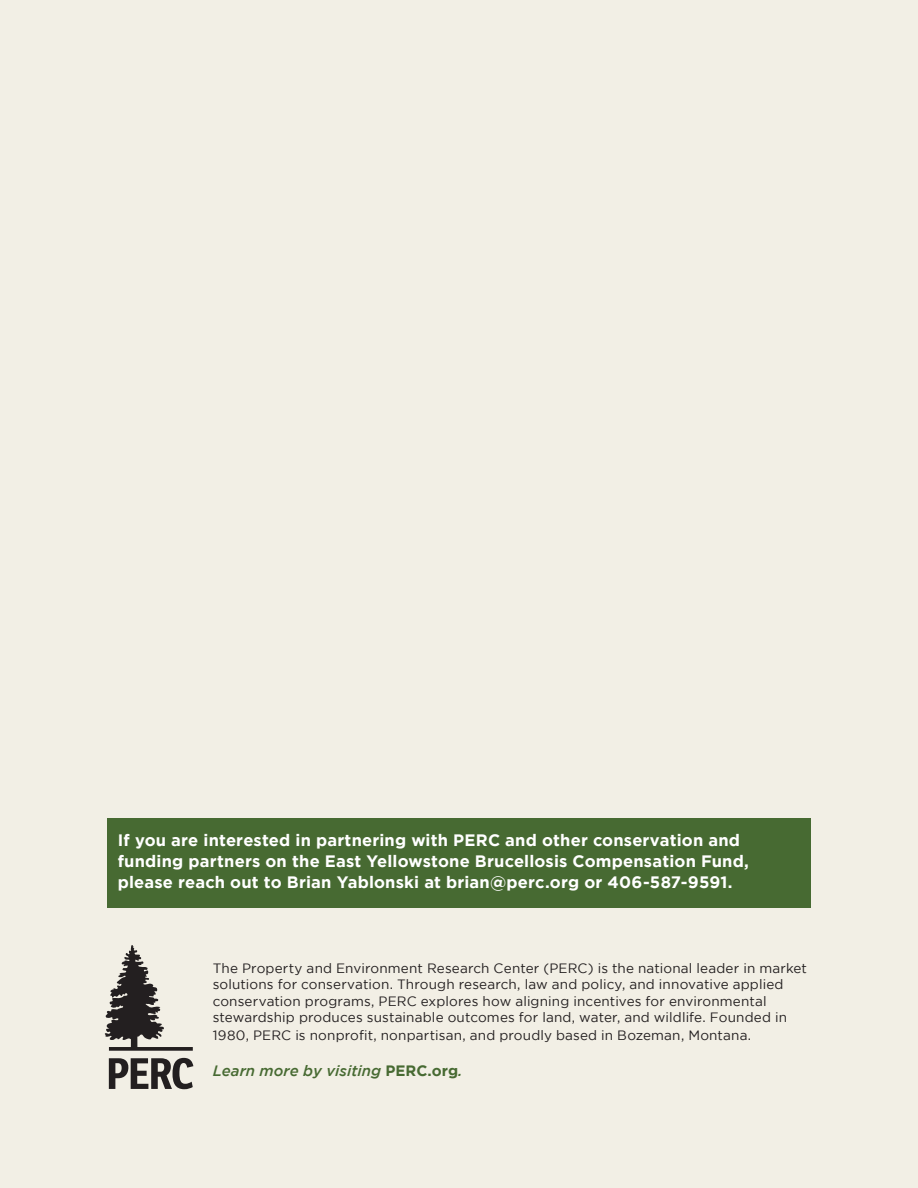
<style>
.page{position:relative;width:918px;height:1188px;background:#f2efe5}
.page>*{position:absolute;margin:0;border:0;box-sizing:border-box;transform-origin:0 0}
.BODY_COPY{font:700 16.5px/21px "Gotham";letter-spacing:.01em;color:#fff}
.Heading_2018{font:italic 500 15px "Gotham";color:#476a32}
.Body_Copy{font:13.5px/16.5px "Gotham";letter-spacing:.01em;color:#231f20}
.s1{font-weight:700;font-style:normal}
</style>
<div class="page">
<div style="left:107px;top:819px;width:703px;height:89px;background:#476a32"></div>
<svg style="left:105px;top:945px;width:88px;height:106px"></svg>
<svg style="left:109px;top:1058px;width:84px;height:31px"></svg>
<p class="BODY_COPY" style="left:118px;top:830px;width:633px">If you are interested in partnering with PERC and other conservation and funding partners on the East Yellowstone Brucellosis Compensation Fund, please reach out to Brian Yablonski at brian@perc.org or 406-587-9591.</p>
<p class="Body_Copy" style="left:213px;top:959px;width:596px">The Property and Environment Research Center (PERC) is the national leader in market solutions for conservation. Through research, law and policy, and innovative applied conservation programs, PERC explores how aligning incentives for environmental stewardship produces sustainable outcomes for land, water, and wildlife. Founded in</p>
<p class="Body_Copy" style="left:213px;top:1027px;width:540px">1980, PERC is nonprofit, nonpartisan, and proudly based in Bozeman, Montana.</p>
<p class="Heading_2018" style="left:213px;top:1062px;width:251px">Learn more by visiting <span class="s1">PERC.org</span>.</p>
</div>
